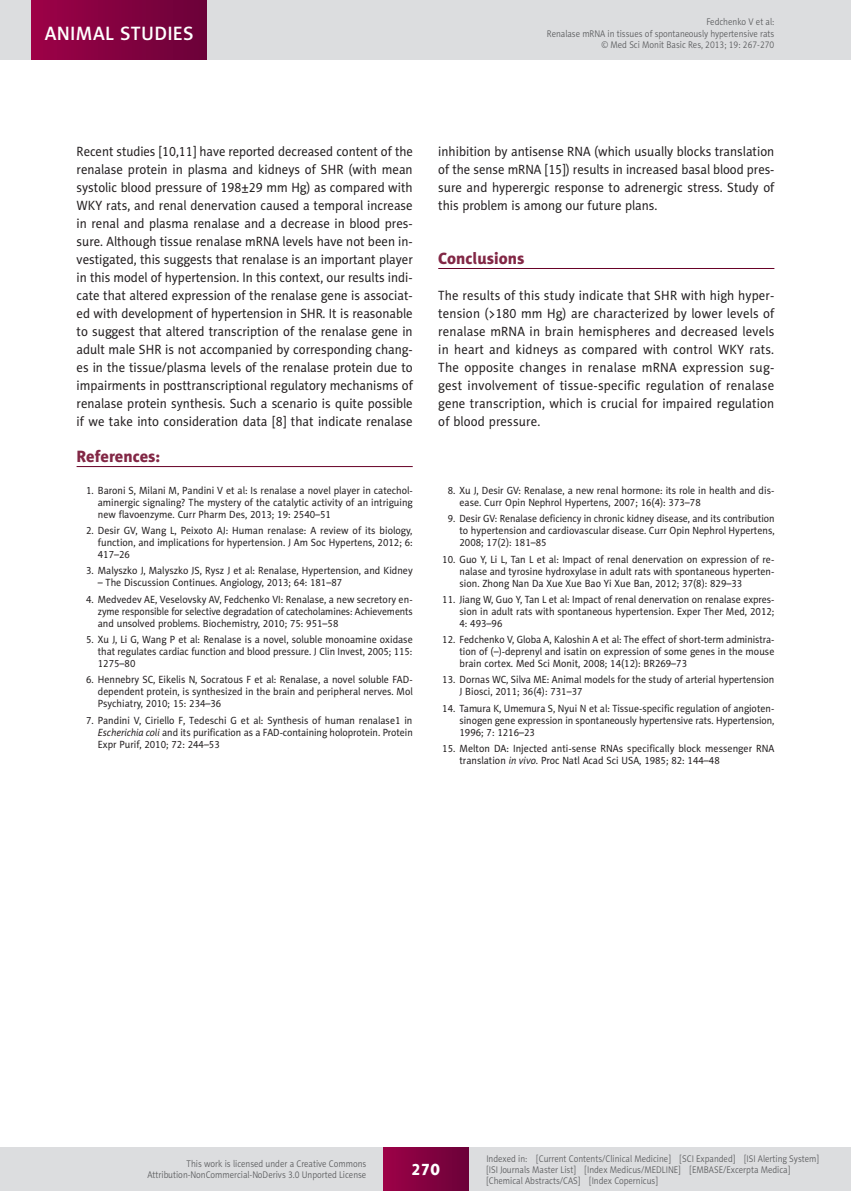
<style>
.page{position:relative;width:851px;height:1191px;background:#fff}
.page>*{position:absolute;margin:0;border:0;box-sizing:border-box;transform-origin:0 0}
.t1{font:19.5px "Naomi Sans EFN Medium";letter-spacing:.015em;color:#fff}
.MSM_Headline_1{font:16.5px "Naomi Sans EFN Heavy";color:#822745}
.MSM_Referencje_Tytul{font:16.5px "Naomi Sans EFN Heavy";color:#822745}
.t2{font:16.5px "Naomi Sans EFN Heavy";color:#fff}
.MSM_Body{font:13.5px/18px "Naomi Sans EFN";color:#231f20;text-align:justify;scale:.94 1}
.MSM_Body-2{font:13.5px/18px "Naomi Sans EFN";color:#231f20;text-align:justify;scale:.95 1}
.MSM_Referencje_punkt{font:10.5px/12px "Naomi Sans EFN";color:#231f20;text-align:justify;scale:.95 1}
.MSM_Referencje_punkt-2{font:10.5px/12px "Naomi Sans EFN";color:#231f20;text-align:justify;scale:.94 1}
.MSM_Referencje_punkt-3{font:10.5px/12px "Naomi Sans EFN";color:#231f20;scale:.96 1}
.t3{font:9.75px/11.2px "Naomi Sans EFN Light";color:#57585a;text-align:right;scale:.9 1}
.s1{font-style:italic}
</style>
<div class="page">
<hr style="left:438px;top:268px;width:336px;height:1px;background:#670026">
<hr style="left:77px;top:466px;width:335px;height:1px;background:#670026">
<div style="left:0;top:1148px;width:850px;height:43px;background:#dcdddf"></div>
<div style="left:383px;top:1148px;width:85px;height:42px;background:linear-gradient(to right,#9d0147,#6b0139)"></div>
<div style="left:0;top:0;width:850px;height:60px;background:#dcdddf"></div>
<div style="left:32px;top:0;width:174px;height:60px;background:linear-gradient(to right,#9d0147,#6b0139)"></div>
<h1 class="t1" style="left:45px;top:22px;width:150px">ANIMAL STUDIES</h1>
<p class="t3" style="left:546px;top:16px;width:254px">Fedchenko V et al:<br>Renalase mRNA in tissues of spontaneously hypertensive rats © Med Sci Monit Basic Res, 2013; 19: 267-270</p>
<p class="MSM_Body" style="left:77px;top:142px;width:359px">Recent studies [10,11] have reported decreased content of the renalase protein in plasma and kidneys of SHR (with mean systolic blood pressure of 198±29 mm Hg) as compared with WKY rats, and renal denervation caused a temporal increase in renal and plasma renalase and a decrease in blood pres&shy;sure. Although tissue renalase mRNA levels have not been in&shy;vestigated, this suggests that renalase is an important player in this model of hypertension. In this context, our results indi&shy;cate that altered expression of the renalase gene is associat&shy;ed with development of hypertension in SHR. It is reasonable to suggest that altered transcription of the renalase gene in adult male SHR is not accompanied by corresponding chang&shy;es in the tissue/plasma levels of the renalase protein due to impairments in posttranscriptional regulatory mechanisms of renalase protein synthesis. Such a scenario is quite possible if we take into consideration data [8] that indicate renalase</p>
<p class="MSM_Body-2" style="left:438px;top:142px;width:355px">inhibition by antisense RNA (which usually blocks translation of the sense mRNA [15]) results in increased basal blood pres&shy;sure and hyperergic response to adrenergic stress. Study of this problem is among our future plans.</p>
<p class="MSM_Headline_1" style="left:438px;top:248px;width:88px">Conclusions</p>
<p class="MSM_Body-2" style="left:438px;top:286px;width:355px">The results of this study indicate that SHR with high hyper&shy;tension (&gt;180 mm Hg) are characterized by lower levels of renalase mRNA in brain hemispheres and decreased levels in heart and kidneys as compared with control WKY rats.<br>The opposite changes in renalase mRNA expression sug&shy;gest involvement of tissue-specific regulation of renalase gene transcription, which is crucial for impaired regulation of blood pressure.</p>
<p class="MSM_Referencje_Tytul" style="left:77px;top:446px;width:85px">References:</p>
<p class="MSM_Referencje_punkt" style="left:98px;top:484px;width:333px;text-indent:-12px">1. Baroni S, Milani M, Pandini V et al: Is renalase a novel player in catechol&shy;aminergic signaling? The mystery of the catalytic activity of an intriguing new flavoenzyme. Curr Pharm Des, 2013; 19: 2540–51</p>
<p class="MSM_Referencje_punkt" style="left:98px;top:525px;width:333px;text-indent:-12px">2. Desir GV, Wang L, Peixoto AJ: Human renalase: A review of its biology, function, and implications for hypertension. J Am Soc Hypertens, 2012; 6:<br>417–26</p>
<p class="MSM_Referencje_punkt" style="left:86px;top:565px;width:345px">3. Malyszko J, Malyszko JS, Rysz J et al: Renalase, Hypertension, and Kidney</p>
<p class="MSM_Referencje_punkt" style="left:98px;top:577px;width:259px">– The Discussion Continues. Angiology, 2013; 64: 181–87</p>
<p class="MSM_Referencje_punkt" style="left:98px;top:593px;width:333px;text-indent:-12px">4. Medvedev AE, Veselovsky AV, Fedchenko VI: Renalase, a new secretory en&shy;zyme responsible for selective degradation of catecholamines: Achievements and unsolved problems. Biochemistry, 2010; 75: 951–58</p>
<p class="MSM_Referencje_punkt" style="left:98px;top:633px;width:333px;text-indent:-12px">5. Xu J, Li G, Wang P et al: Renalase is a novel, soluble monoamine oxidase that regulates cardiac function and blood pressure. J Clin Invest, 2005; 115:<br>1275–80</p>
<p class="MSM_Referencje_punkt" style="left:98px;top:674px;width:333px;text-indent:-12px">6. Hennebry SC, Eikelis N, Socratous F et al: Renalase, a novel soluble FAD&shy;dependent protein, is synthesized in the brain and peripheral nerves. Mol Psychiatry, 2010; 15: 234–36</p>
<p class="MSM_Referencje_punkt" style="left:98px;top:714px;width:333px;text-indent:-12px">7. Pandini V, Ciriello F, Tedeschi G et al: Synthesis of human renalase1 in <span class="s1">Escherichia coli</span> and its purification as a FAD-containing holoprotein. Protein Expr Purif, 2010; 72: 244–53</p>
<p class="MSM_Referencje_punkt" style="left:459px;top:484px;width:333px;text-indent:-12px">8. Xu J, Desir GV: Renalase, a new renal hormone: its role in health and dis&shy;ease. Curr Opin Nephrol Hypertens, 2007; 16(4): 373–78</p>
<p class="MSM_Referencje_punkt-2" style="left:459px;top:513px;width:336px;text-indent:-12px">9. Desir GV: Renalase deficiency in chronic kidney disease, and its contribution to hypertension and cardiovascular disease. Curr Opin Nephrol Hypertens, 2008; 17(2): 181–85</p>
<p class="MSM_Referencje_punkt" style="left:459px;top:553px;width:333px;text-indent:-17px">10. Guo Y, Li L, Tan L et al: Impact of renal denervation on expression of re&shy;nalase and tyrosine hydroxylase in adult rats with spontaneous hyperten&shy;sion. Zhong Nan Da Xue Xue Bao Yi Xue Ban, 2012; 37(8): 829–33</p>
<p class="MSM_Referencje_punkt-2" style="left:459px;top:593px;width:336px;text-indent:-17px">11. Jiang W, Guo Y, Tan L et al: Impact of renal denervation on renalase expres&shy;sion in adult rats with spontaneous hypertension. Exper Ther Med, 2012; 4: 493–96</p>
<p class="MSM_Referencje_punkt-2" style="left:459px;top:633px;width:336px;text-indent:-17px">12. Fedchenko V, Globa A, Kaloshin A et al: The effect of short-term administra&shy;tion of (–)-deprenyl and isatin on expression of some genes in the mouse brain cortex. Med Sci Monit, 2008; 14(12): BR269–73</p>
<p class="MSM_Referencje_punkt" style="left:459px;top:674px;width:333px;text-indent:-17px">13. Dornas WC, Silva ME: Animal models for the study of arterial hypertension<br>J Biosci, 2011; 36(4): 731–37</p>
<p class="MSM_Referencje_punkt" style="left:459px;top:702px;width:333px;text-indent:-17px">14. Tamura K, Umemura S, Nyui N et al: Tissue-specific regulation of angioten&shy;sinogen gene expression in spontaneously hypertensive rats. Hypertension, 1996; 7: 1216–23</p>
<p class="MSM_Referencje_punkt-3" style="left:459px;top:742px;width:329px;text-indent:-17px">15. Melton DA: Injected anti-sense RNAs specifically block messenger RNA translation <span class="s1">in vivo</span>. Proc Natl Acad Sci USA, 1985; 82: 144–48</p>
<p class="t3" style="left:147px;top:1158px;width:245px">This work is licensed under a Creative Commons<br>Attribution-NonCommercial-NoDerivs 3.0 Unported License</p>
<h2 class="t2" style="left:411px;top:1159px;width:30px">270</h2>
<p class="t3" style="left:486px;top:1152px;width:371px;text-align:left">Indexed in: [Current Contents/Clinical Medicine] [SCI Expanded] [ISI Alerting System] [ISI Journals Master List] [Index Medicus/MEDLINE] [EMBASE/Excerpta Medica] [Chemical Abstracts/CAS] [Index Copernicus]</p>
</div>
